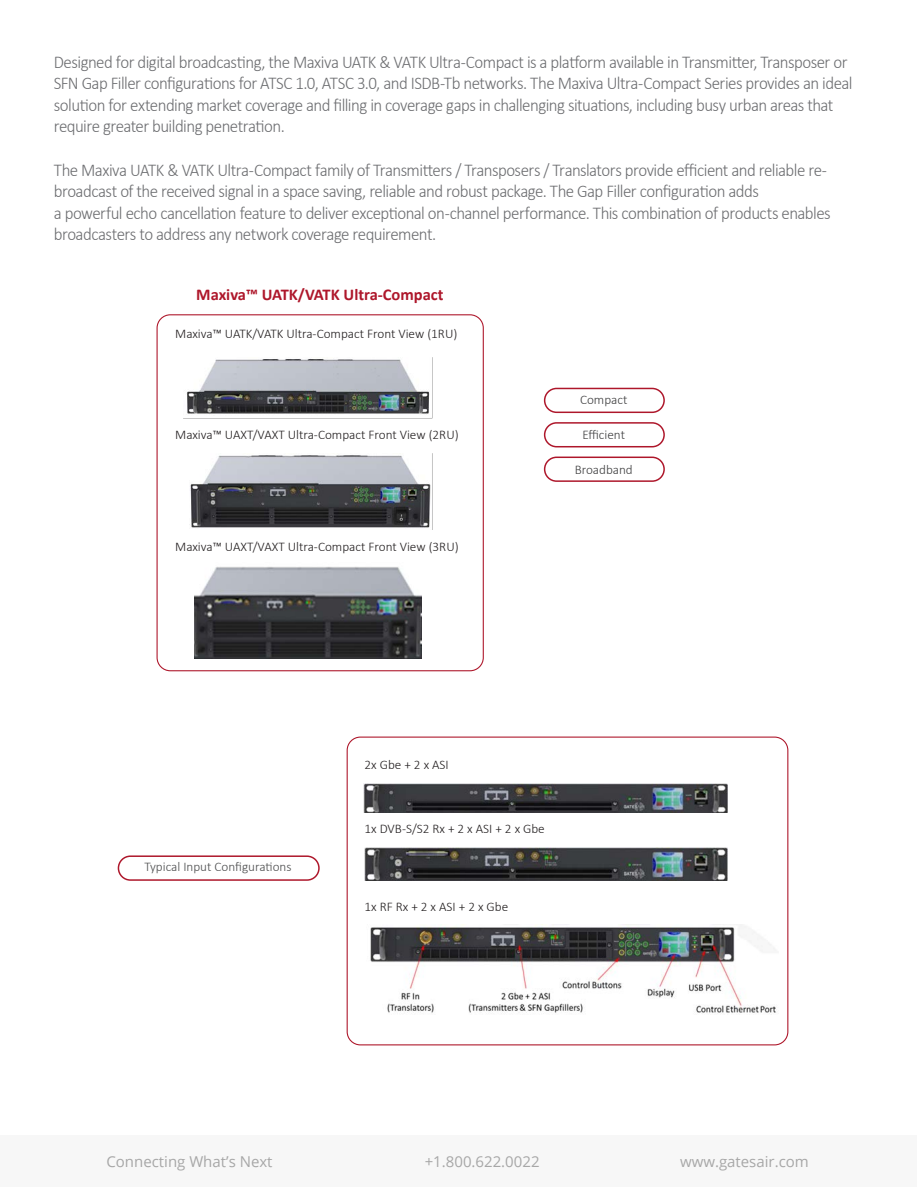
<style>
.page{position:relative;width:918px;height:1188px;background:#fff}
.page>*{position:absolute;margin:0;border:0;box-sizing:border-box;transform-origin:0 0}
.t1{font:300 18px/21.6px "Calibri";letter-spacing:-.035em;color:#6c6d70;scale:.94 1}
.Bullet{font:700 16.5px "Calibri";color:#ae172b}
.t2{font:15px "Open Sans";color:#a7a7a7}
.Bullet-2{font:300 13.2px "Calibri";color:#231f20}
.Bullet-3{font:300 13.2px "Calibri";color:#4b4c4d}
.Bullet-4{font:300 13.2px "Calibri";color:#3e3e3f}
</style>
<div class="page">
<div style="left:157px;top:314px;width:327px;height:357px;border:1px solid #ae172b;border-radius:13px"></div>
<div style="left:544px;top:388px;width:121px;height:25px;border:2px solid #ae172b;border-radius:12px"></div>
<div style="left:544px;top:422px;width:121px;height:25px;border:2px solid #ae172b;border-radius:12px"></div>
<div style="left:544px;top:457px;width:121px;height:25px;border:2px solid #ae172b;border-radius:12px"></div>
<div style="left:118px;top:855px;width:202px;height:26px;border:2px solid #ae172b;border-radius:12px"></div>
<div style="left:0;top:1136px;width:916px;height:51px;background:#f7f7f7"></div>
<img style="left:186px;top:359px;width:244px;height:56px">
<img style="left:190px;top:455px;width:241px;height:73px">
<img style="left:195px;top:566px;width:226px;height:92px">
<img style="left:364px;top:783px;width:363px;height:29px">
<img style="left:364px;top:848px;width:364px;height:33px">
<img style="left:370px;top:924px;width:406px;height:90px">
<div style="left:347px;top:737px;width:441px;height:308px;border:1px solid #ae172b;border-radius:13px"></div>
<p class="t1" style="left:54px;top:51px;width:851px">Designed for digital broadcasting, the Maxiva UATK &amp; VATK Ultra-Compact is a platform available in Transmitter, Transposer or SFN Gap Filler configurations for ATSC 1.0, ATSC 3.0, and ISDB-Tb networks. The Maxiva Ultra-Compact Series provides an ideal solution for extending market coverage and filling in coverage gaps in challenging situations, including busy urban areas that require greater building penetration.</p>
<p class="t1" style="left:54px;top:159px;width:824px">The Maxiva UATK &amp; VATK Ultra-Compact family of Transmitters / Transposers / Translators provide efficient and reliable re&shy;broadcast of the received signal in a space saving, reliable and robust package. The Gap Filler configuration adds</p>
<p class="t1" style="left:54px;top:202px;width:828px">a powerful echo cancellation feature to deliver exceptional on-channel performance. This combination of products enables broadcasters to address any network coverage requirement.</p>
<p class="Bullet" style="left:196px;top:283px;width:249px">Maxiva™ UATK/VATK Ultra-Compact</p>
<p class="Bullet-2" style="left:175px;top:326px;width:284px">Maxiva™ UATK/VATK Ultra-Compact Front View (1RU)</p>
<p class="Bullet-2" style="left:175px;top:426px;width:285px">Maxiva™ UAXT/VAXT Ultra-Compact Front View (2RU)</p>
<p class="Bullet-2" style="left:175px;top:539px;width:285px">Maxiva™ UAXT/VAXT Ultra-Compact Front View (3RU)</p>
<p class="Bullet-4" style="left:580px;top:391px;width:49px">Compact</p>
<p class="Bullet-4" style="left:582px;top:426px;width:44px">Efficient</p>
<p class="Bullet-4" style="left:575px;top:461px;width:60px">Broadband</p>
<p class="Bullet-3" style="left:144px;top:858px;width:149px">Typical Input Configurations</p>
<p class="Bullet-2" style="left:365px;top:756px;width:86px">2x Gbe + 2 x ASI</p>
<p class="Bullet-2" style="left:365px;top:821px;width:182px">1x DVB-S/S2 Rx + 2 x ASI + 2 x Gbe</p>
<p class="Bullet-2" style="left:365px;top:899px;width:145px">1x RF Rx + 2 x ASI + 2 x Gbe</p>
<p class="t2" style="left:106px;top:1152px;width:168px">Connecting What’s Next</p>
<p class="t2" style="left:425px;top:1152px;width:116px">+1.800.622.0022</p>
<p class="t2" style="left:680px;top:1152px;width:130px">www.gatesair.com</p>
</div>
